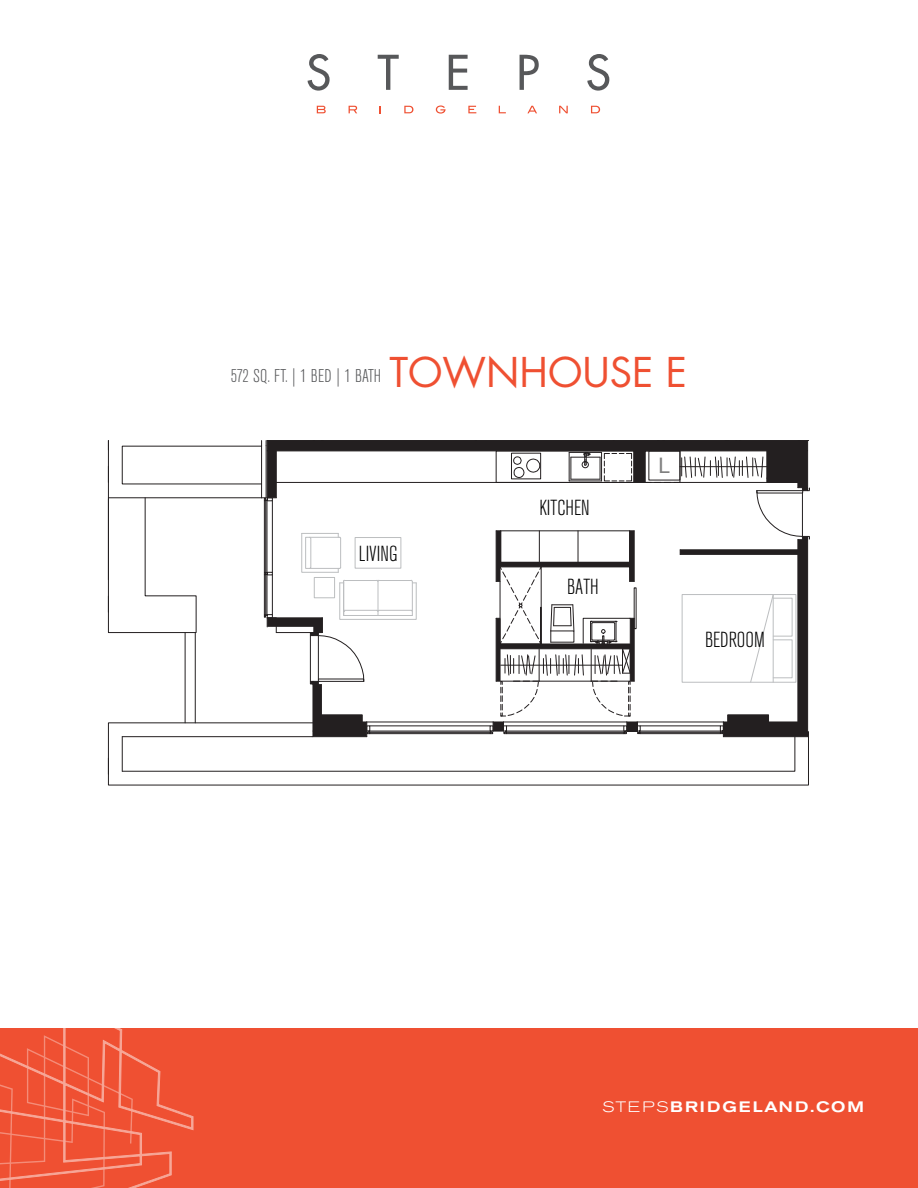
<style>
.page{position:relative;width:918px;height:1188px;background:#fff}
.page>*{position:absolute;margin:0;border:0;box-sizing:border-box;transform-origin:0 0}
.t1{font:300 condensed 21.6px "Akzidenz Grotesk BE";color:#000}
.t2{font:21.45px "Arial";color:#808080}
.t3{font:300 condensed 18.3px "Akzidenz Grotesk BE";color:#57585a}
.t4{font:500 expanded 15px "Akzidenz Grotesk BE";letter-spacing:.14em;color:#fff}
.s1{font-family:"Futura";font-weight:400;font-stretch:normal;font-size:39.9px;color:#ef5032}
.s2{font-weight:300}
</style>
<div class="page">
<svg style="left:308px;top:54px;width:22px;height:37px"></svg>
<svg style="left:378px;top:55px;width:21px;height:35px"></svg>
<svg style="left:449px;top:55px;width:19px;height:35px"></svg>
<svg style="left:520px;top:55px;width:19px;height:35px"></svg>
<svg style="left:587px;top:54px;width:22px;height:37px"></svg>
<svg style="left:317px;top:106px;width:9px;height:7px"></svg>
<svg style="left:349px;top:106px;width:8px;height:7px"></svg>
<svg style="left:404px;top:106px;width:9px;height:7px"></svg>
<svg style="left:436px;top:105px;width:10px;height:9px"></svg>
<svg style="left:468px;top:106px;width:8px;height:7px"></svg>
<svg style="left:499px;top:106px;width:7px;height:7px"></svg>
<svg style="left:527px;top:106px;width:10px;height:7px"></svg>
<svg style="left:559px;top:106px;width:9px;height:7px"></svg>
<svg style="left:591px;top:106px;width:9px;height:7px"></svg>
<div style="left:0;top:1029px;width:918px;height:159px;background:#ef5032"></div>
<svg style="left:0;top:1028px;width:193px;height:160px"></svg>
<svg style="left:108px;top:774px;width:701px;height:12px"></svg>
<svg style="left:108px;top:440px;width:702px;height:334px"></svg>
<p class="t3" style="left:231px;top:366px;width:458px">572 SQ. FT. | 1 BED | 1 BATH <span class="s1">TOWNHOUSE E</span></p>
<p class="t1" style="left:359px;top:542px;width:40px">LIVING</p>
<p class="t1" style="left:539px;top:496px;width:52px">KITCHEN</p>
<p class="t1" style="left:567px;top:575px;width:33px">BATH</p>
<p class="t2" style="left:658px;top:451px;width:13px">L</p>
<p class="t1" style="left:705px;top:628px;width:61px">BEDROOM</p>
<p class="t4" style="left:603px;top:1098px;width:263px"><span class="s2">STEPS</span>BRIDGELAND.COM</p>
</div>
